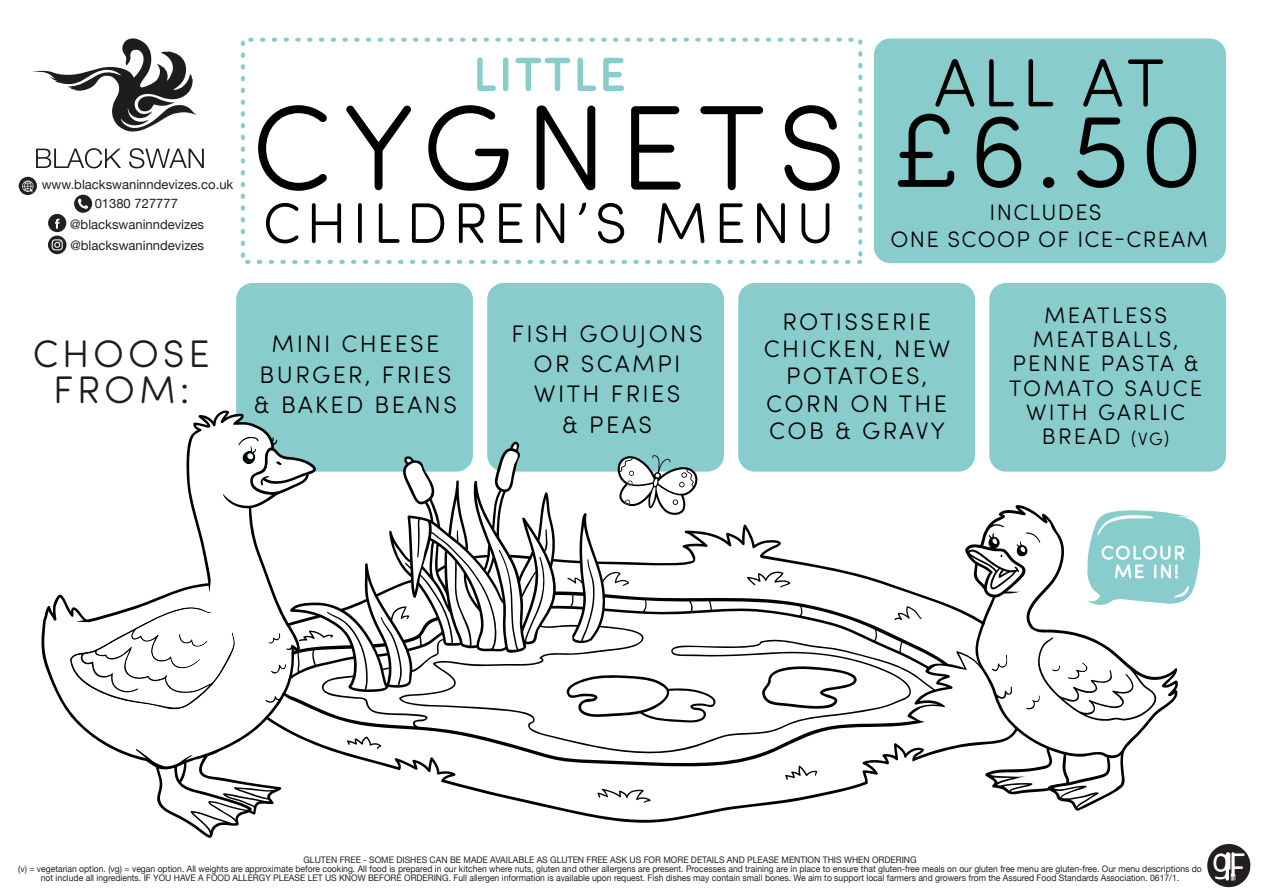
<style>
.page{position:relative;width:1263px;height:893px;background:#fff}
.page>*{position:absolute;margin:0;border:0;box-sizing:border-box;transform-origin:0 0}
.t1{font:300 121.05px "Sofia Pro Soft";letter-spacing:.1em;color:#010101}
.t2{font:300 104.25px "Sofia Pro Soft";color:#010101}
.t3{font:300 68.1px "Sofia Pro Soft";color:#010101}
.t4{font:300 57.3px "Sofia Pro Soft";letter-spacing:.1em;color:#010101}
.t5{font:300 44.55px "Sofia Pro Soft";letter-spacing:.1em;color:#8cc}
.t6{font:300 38.55px/36.5px "Sofia Pro Soft";letter-spacing:.1em;color:#1d1d1b;text-align:center}
.t7{font:300 24px/30.5px "Sofia Pro Soft";letter-spacing:.1em;color:#010101;text-align:center}
.t8{font:300 22.5px/24.5px "Sofia Pro Soft";letter-spacing:.095em;color:#010101;text-align:center}
.t9{font:300 22.5px/27.5px "Sofia Pro Soft";letter-spacing:.06em;color:#010101;text-align:center}
.t10{font:300 18.6px "Sofia Pro Soft";letter-spacing:.1em;color:#fff}
.t11{font:13.05px/21.1px "Helvetica Neue";color:#231f20}
.t12{font:9px/9px "Helvetica Neue";color:#231f20;text-align:center;scale:.95 1}
.s1{font-size:18px}
</style>
<div class="page">
<div style="left:236px;top:283px;width:237px;height:189px;background:#8cc;border-radius:16px"></div>
<div style="left:487px;top:283px;width:237px;height:189px;background:#8cc;border-radius:16px"></div>
<svg style="left:477px;top:57px;width:19px;height:34px"></svg>
<div style="left:503px;top:58px;width:5px;height:33px;border:3px solid #8cc"></div>
<svg style="left:515px;top:57px;width:109px;height:35px"></svg>
<svg style="left:1178px;top:514px;width:22px;height:89px"></svg>
<div style="left:241px;top:38px;width:621px;height:226px;border:4px dashed #8cc"></div>
<svg style="left:316px;top:442px;width:659px;height:381px"></svg>
<div style="left:989px;top:283px;width:237px;height:189px;background:#8cc;border-radius:16px"></div>
<div style="left:874px;top:38px;width:352px;height:225px;background:#8cc;border-radius:16px"></div>
<div style="left:738px;top:283px;width:237px;height:189px;background:#8cc;border-radius:16px"></div>
<svg style="left:41px;top:410px;width:275px;height:428px"></svg>
<svg style="left:618px;top:455px;width:79px;height:60px"></svg>
<svg style="left:1207px;top:844px;width:44px;height:43px"></svg>
<svg style="left:33px;top:38px;width:164px;height:94px"></svg>
<svg style="left:36px;top:148px;width:85px;height:20px"></svg>
<svg style="left:129px;top:148px;width:75px;height:20px"></svg>
<svg style="left:48px;top:214px;width:18px;height:40px"></svg>
<svg style="left:74px;top:195px;width:18px;height:18px"></svg>
<svg style="left:19px;top:177px;width:18px;height:18px"></svg>
<svg style="left:965px;top:505px;width:213px;height:306px"></svg>
<h3 class="t11" style="left:42px;top:174px;width:193px">www.blackswaninndevizes.co.uk</h3>
<h3 class="t11" style="left:95px;top:193px;width:85px">01380 727777</h3>
<h3 class="t11" style="left:70px;top:214px;width:135px">@blackswaninndevizes @blackswaninndevizes</h3>
<h3 class="t5" style="left:474px;top:44px;width:152px">LITTLE</h3>
<h1 class="t1" style="left:251px;top:66px;width:596px">CYGNETS</h1>
<h3 class="t4" style="left:263px;top:184px;width:573px">CHILDREN’S MENU</h3>
<h3 class="t3" style="left:934px;top:37px;width:232px">ALL AT</h3>
<h2 class="t2" style="left:893px;top:80px;width:311px">£6.50</h2>
<h3 class="t9" style="left:890px;top:197px;width:319px">INCLUDES<br>ONE SCOOP OF ICE-CREAM</h3>
<h3 class="t6" style="left:33px;top:333px;width:178px">CHOOSE<br>FROM:</h3>
<h3 class="t7" style="left:254px;top:327px;width:204px">MINI CHEESE<br>BURGER, FRIES &amp; BAKED BEANS</h3>
<h3 class="t7" style="left:512px;top:317px;width:192px">FISH GOUJONS<br>OR SCAMPI<br>WITH FRIES<br>&amp; PEAS</h3>
<h3 class="t7" style="left:764px;top:306px;width:188px;line-height:27.5px">ROTISSERIE<br>CHICKEN, NEW<br>POTATOES,<br>CORN ON THE<br>COB &amp; GRAVY</h3>
<h3 class="t8" style="left:1009px;top:301px;width:195px">MEATLESS<br>MEATBALLS,<br>PENNE PASTA &amp;<br>TOMATO SAUCE<br>WITH GARLIC<br>BREAD <span class="s1">(VG)</span></h3>
<h3 class="t10" style="left:1101px;top:540px;width:85px">COLOUR</h3>
<p class="t12" style="left:18px;top:855px;width:1247px">GLUTEN FREE - SOME DISHES CAN BE MADE AVAILABLE AS GLUTEN FREE ASK US FOR MORE DETAILS AND PLEASE MENTION THIS WHEN ORDERING<br>(v) = vegetarian option. (vg) = vegan option. All weights are approximate before cooking. All food is prepared in our kitchen where nuts, gluten and other allergens are present. Processes and training are in place to ensure that gluten-free meals on our gluten free menu are gluten-free. Our menu descriptions do not include all ingredients. IF YOU HAVE A FOOD ALLERGY PLEASE LET US KNOW BEFORE ORDERING. Full allergen information is available upon request. Fish dishes may contain small bones. We aim to support local farmers and growers from the Assured Food Standards Association. 0617/1.</p>
</div>
